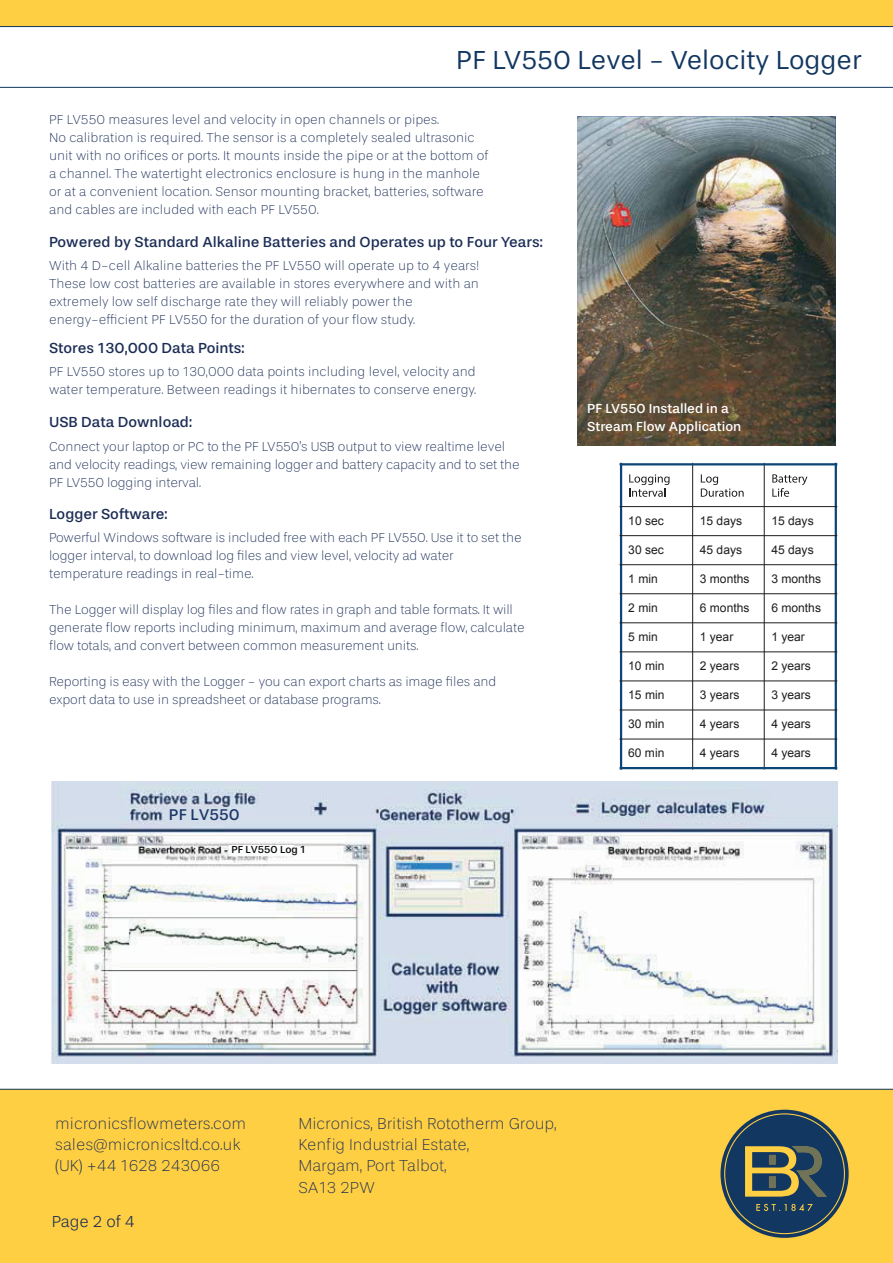
<style>
.page{position:relative;width:893px;height:1263px;background:#fff}
.page>*{position:absolute;margin:0;border:0;box-sizing:border-box;transform-origin:0 0}
.t1{font:27px "Stevie Sans";color:#123761}
.t2{font:100 16.5px/21.3px "Stevie Sans";color:#1c2d55}
.t3{font:300 16.5px "Stevie Sans";color:#1c2d55}
.t4{font:16.05px "Stevie Sans";color:#1b3867}
.t5{font:15px "Stevie Sans";color:#1c2d55}
.t6{font:100 13.5px/18px "Stevie Sans";letter-spacing:-.005em;color:#1b2e57}
.t7{font:13.5px/18px "Stevie Sans";color:#fff}
.t8{font:12px "Arial";color:#201d1e}
.t9{font:10.5px "Stevie Sans";color:#050605}
</style>
<div class="page">
<hr style="left:0;top:87px;width:893px;height:1px;background:#12365e">
<div style="left:0;top:1089px;width:893px;height:174px;background:#fece43"></div>
<svg style="left:720px;top:1110px;width:129px;height:128px"></svg>
<div style="left:769px;top:1155px;width:7px;height:10px;background:#707355"></div>
<div style="left:769px;top:1176px;width:7px;height:12px;background:#707355"></div>
<hr style="left:0;top:1089px;width:893px;height:1px;background:#12365e">
<div style="left:0;top:0;width:893px;height:27px;background:#fece43"></div>
<hr style="left:0;top:26px;width:893px;height:1px;background:#12365e">
<img style="left:52px;top:781px;width:785px;height:283px">
<div style="left:165px;top:807px;width:62px;height:17px;background:#d3dce9"></div>
<div style="left:229px;top:845px;width:65px;height:10px;background:#fcfefe"></div>
<div style="left:595px;top:789px;width:176px;height:34px;background:#d3dce9"></div>
<img style="left:599px;top:799px;width:134px;height:19px">
<img style="left:653px;top:802px;width:176px;height:15px">
<div style="left:391px;top:977px;width:105px;height:19px;background:#d4dded"></div>
<img style="left:424px;top:976px;width:36px;height:21px">
<img style="left:578px;top:117px;width:257px;height:328px">
<svg style="left:629px;top:474px;width:41px;height:23px"></svg>
<svg style="left:701px;top:474px;width:43px;height:23px"></svg>
<svg style="left:772px;top:474px;width:35px;height:23px"></svg>
<hr style="left:620px;top:463px;width:2px;height:307px;background:#0c4576">
<hr style="left:692px;top:463px;width:1px;height:307px;background:#201d1e">
<hr style="left:764px;top:463px;width:1px;height:307px;background:#201d1e">
<hr style="left:835px;top:463px;width:2px;height:307px;background:#0c4576">
<hr style="left:620px;top:767px;width:217px;height:2px;background:#0c4576">
<hr style="left:620px;top:739px;width:217px;height:1px;background:#201d1e">
<hr style="left:620px;top:710px;width:217px;height:1px;background:#201d1e">
<hr style="left:620px;top:681px;width:217px;height:1px;background:#201d1e">
<hr style="left:620px;top:652px;width:217px;height:1px;background:#201d1e">
<hr style="left:620px;top:622px;width:217px;height:1px;background:#201d1e">
<hr style="left:620px;top:593px;width:217px;height:1px;background:#201d1e">
<hr style="left:620px;top:564px;width:217px;height:1px;background:#201d1e">
<hr style="left:620px;top:535px;width:217px;height:1px;background:#201d1e">
<hr style="left:620px;top:506px;width:217px;height:1px;background:#201d1e">
<hr style="left:620px;top:463px;width:217px;height:2px;background:#0c4576">
<h1 class="t1" style="left:456px;top:44px;width:407px">PF LV550 Level - Velocity Logger</h1>
<p class="t6" style="left:49px;top:111px;width:441px">PF LV550 measures level and velocity in open channels or pipes.<br>No calibration is required. The sensor is a completely sealed ultrasonic unit with no orifices or ports. It mounts inside the pipe or at the bottom of a channel. The watertight electronics enclosure is hung in the manhole or at a convenient location. Sensor mounting bracket, batteries, software and cables are included with each PF LV550.</p>
<p class="t5" style="left:49px;top:233px;width:495px">Powered by Standard Alkaline Batteries and Operates up to Four Years:</p>
<p class="t6" style="left:49px;top:256px;width:432px">With 4 D-cell Alkaline batteries the PF LV550 will operate up to 4 years!<br>These low cost batteries are available in stores everywhere and with an extremely low self discharge rate they will reliably power the energy-efficient PF LV550 for the duration of your flow study.</p>
<p class="t5" style="left:49px;top:339px;width:197px">Stores 130,000 Data Points:</p>
<p class="t6" style="left:49px;top:363px;width:429px">PF LV550 stores up to 130,000 data points including level, velocity and water temperature. Between readings it hibernates to conserve energy.</p>
<p class="t5" style="left:49px;top:414px;width:144px">USB Data Download:</p>
<p class="t6" style="left:49px;top:438px;width:472px">Connect your laptop or PC to the PF LV550’s USB output to view realtime level and velocity readings, view remaining logger and battery capacity and to set the<br>PF LV550 logging interval.</p>
<p class="t5" style="left:49px;top:505px;width:120px">Logger Software:</p>
<p class="t6" style="left:49px;top:529px;width:474px">Powerful Windows software is included free with each PF LV550. Use it to set the logger interval, to download log files and view level, velocity ad water temperature readings in real-time.</p>
<p class="t6" style="left:49px;top:601px;width:477px">The Logger will display log files and flow rates in graph and table formats. It will generate flow reports including minimum, maximum and average flow, calculate flow totals, and convert between common measurement units.</p>
<p class="t6" style="left:49px;top:673px;width:449px">Reporting is easy with the Logger - you can export charts as image files and export data to use in spreadsheet or database programs.</p>
<p class="t4" style="left:169px;top:805px;width:72px">PF LV550</p>
<p class="t9" style="left:231px;top:843px;width:76px">PF LV550 Log 1</p>
<p class="t7" style="left:587px;top:399px;width:156px">PF LV550 Installed in a<br>Stream Flow Application</p>
<p class="t8" style="left:628px;top:513px;width:37px">10 sec</p>
<p class="t8" style="left:700px;top:513px;width:44px">15 days</p>
<p class="t8" style="left:771px;top:513px;width:44px">15 days</p>
<p class="t8" style="left:628px;top:542px;width:37px">30 sec</p>
<p class="t8" style="left:700px;top:542px;width:44px">45 days</p>
<p class="t8" style="left:771px;top:542px;width:44px">45 days</p>
<p class="t8" style="left:628px;top:571px;width:31px">1 min</p>
<p class="t8" style="left:700px;top:571px;width:51px">3 months</p>
<p class="t8" style="left:771px;top:571px;width:51px">3 months</p>
<p class="t8" style="left:628px;top:600px;width:31px">2 min</p>
<p class="t8" style="left:700px;top:600px;width:51px">6 months</p>
<p class="t8" style="left:771px;top:600px;width:51px">6 months</p>
<p class="t8" style="left:628px;top:629px;width:31px">5 min</p>
<p class="t8" style="left:700px;top:629px;width:35px">1 year</p>
<p class="t8" style="left:771px;top:629px;width:35px">1 year</p>
<p class="t8" style="left:628px;top:658px;width:38px">10 min</p>
<p class="t8" style="left:700px;top:658px;width:41px">2 years</p>
<p class="t8" style="left:771px;top:658px;width:41px">2 years</p>
<p class="t8" style="left:628px;top:687px;width:38px">15 min</p>
<p class="t8" style="left:700px;top:687px;width:41px">3 years</p>
<p class="t8" style="left:771px;top:687px;width:41px">3 years</p>
<p class="t8" style="left:628px;top:716px;width:38px">30 min</p>
<p class="t8" style="left:700px;top:716px;width:41px">4 years</p>
<p class="t8" style="left:771px;top:716px;width:41px">4 years</p>
<p class="t8" style="left:628px;top:745px;width:38px">60 min</p>
<p class="t8" style="left:700px;top:745px;width:41px">4 years</p>
<p class="t8" style="left:771px;top:745px;width:41px">4 years</p>
<p class="t2" style="left:55px;top:1113px;width:192px">micronicsflowmeters.com sales@micronicsltd.co.uk (UK) +44 1628 243066</p>
<p class="t3" style="left:52px;top:1212px;width:84px">Page 2 of 4</p>
<p class="t2" style="left:298px;top:1113px;width:260px">Micronics, British Rototherm Group,<br>Kenfig Industrial Estate,<br>Margam, Port Talbot,<br>SA13 2PW</p>
</div>
